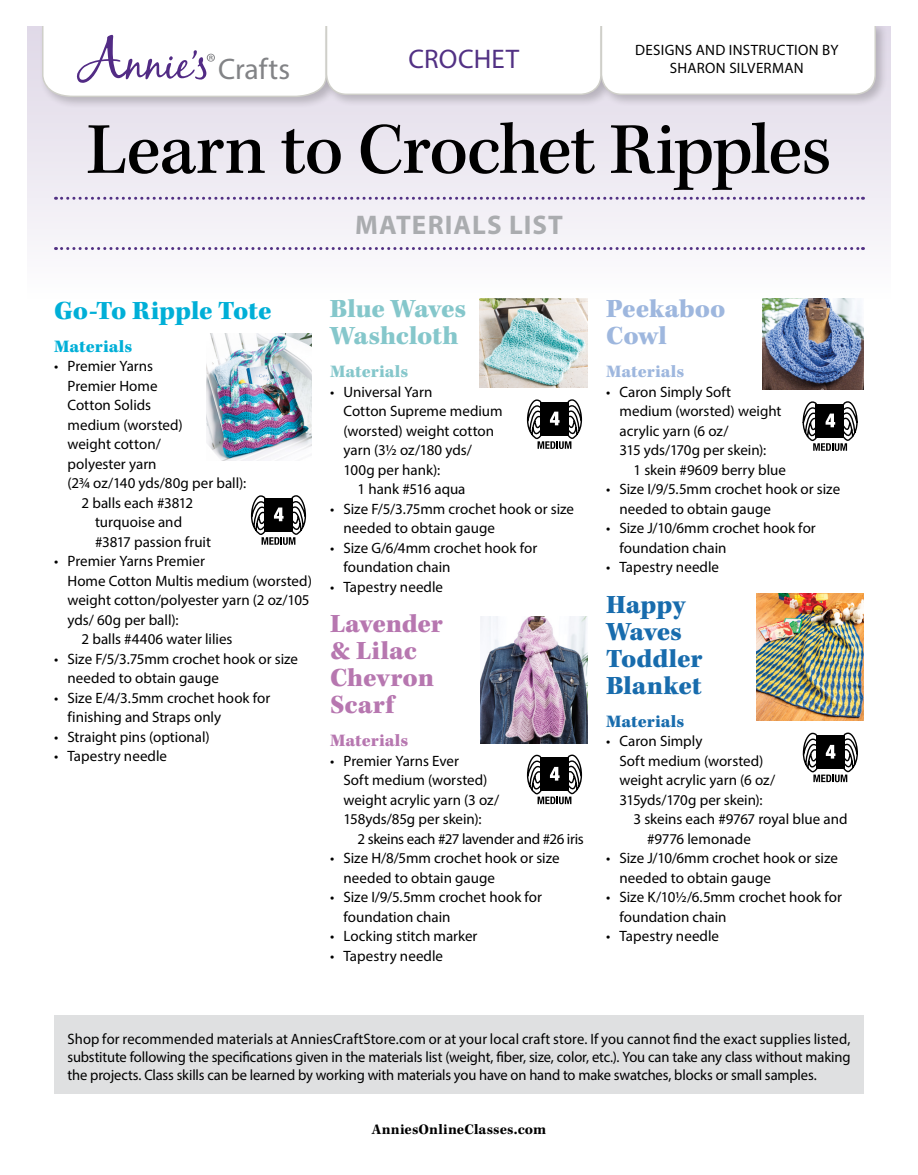
<style>
.page{position:relative;width:918px;height:1175px;background:#fff}
.page>*{position:absolute;margin:0;border:0;box-sizing:border-box;transform-origin:0 0}
.Materials_List_Page{font:500 75px "Kepler Std";letter-spacing:-.025em;color:#000}
.t1{font:29.7px "Myriad Pro";color:#828386}
.Materials_List_Page-2{font:900 27px/27px "Kepler Std";color:#b777b0}
.Materials_List_Page-3{font:900 27px/27px "Kepler Std";letter-spacing:-.005em;color:#186cad}
.Materials_List_Page-4{font:900 27px/27px "Kepler Std";letter-spacing:-.01em;color:#85c7cb}
.Materials_List_Page-5{font:900 27px "Kepler Std";letter-spacing:-.005em;color:#00afd7}
.Materials_List_Page-6{font:700 27px "Myriad Pro";letter-spacing:.04em;color:#aaacaf}
.Materials_List_Page-7{font:900 27px/27px "Kepler Std";color:#9eb7de}
.t2{font:27px "Myriad Pro";letter-spacing:.015em;color:#523184}
.heading_info_materia{font:900 18px "Kepler Std";letter-spacing:.005em;color:#85c7cb}
.heading_info_materia-2{font:900 18px "Kepler Std";letter-spacing:.005em;color:#b777b0}
.heading_info_materia-3{font:900 18px "Kepler Std";letter-spacing:.005em;color:#00afd7}
.heading_info_materia-4{font:900 18px "Kepler Std";letter-spacing:.005em;color:#9eb7de}
.heading_info_materia-5{font:900 18px "Kepler Std";letter-spacing:.005em;color:#186cad}
.article_text{font:15px/19.5px "Myriad Pro";color:#000}
.materials_sub-list{font:15px/19.5px "Myriad Pro";letter-spacing:-.005em;color:#000}
.materials_sub-list-2{font:15px "Myriad Pro";letter-spacing:-.025em;color:#000}
.article_text-2{font:15px "Myriad Pro";letter-spacing:.025em;color:#000}
.pattern_romance{font:700 15px "Kepler Std";letter-spacing:.01em;color:#000}
</style>
<div class="page">
<img style="left:206px;top:334px;width:106px;height:127px">
<img style="left:479px;top:298px;width:109px;height:89px">
<div style="left:27px;top:25px;width:864px;height:273px;background:linear-gradient(to bottom,#ded7e7,#fcfbfd)"></div>
<div style="left:39px;top:21px;width:300px;height:88px;background:#000;opacity:.2"></div>
<div style="left:323px;top:21px;width:291px;height:86px;background:#000;opacity:.2"></div>
<div style="left:598px;top:21px;width:290px;height:86px;background:#000;opacity:.2"></div>
<div style="left:0;top:0;width:918px;height:26px;background:#fff"></div>
<svg style="left:41px;top:26px;width:836px;height:72px"></svg>
<svg style="left:56px;top:197px;width:807px;height:3px;background:#b7a9cb"></svg>
<svg style="left:56px;top:247px;width:807px;height:3px"></svg>
<img style="left:481px;top:617px;width:107px;height:126px">
<img style="left:762px;top:298px;width:102px;height:91px">
<img style="left:757px;top:593px;width:107px;height:127px">
<div style="left:54px;top:1015px;width:810px;height:79px;background:#dfe0e1"></div>
<svg style="left:526px;top:399px;width:57px;height:50px"></svg>
<svg style="left:526px;top:754px;width:57px;height:50px"></svg>
<svg style="left:802px;top:732px;width:56px;height:50px"></svg>
<svg style="left:802px;top:401px;width:56px;height:50px"></svg>
<svg style="left:250px;top:495px;width:57px;height:50px"></svg>
<h2 class="t1" style="left:218px;top:51px;width:74px">Crafts</h2>
<h3 class="t2" style="left:408px;top:43px;width:112px">CROCHET</h3>
<p class="article_text-2" style="left:635px;top:41px;width:205px">DESIGNS AND INSTRUCTION BY</p>
<p class="article_text" style="left:670px;top:58px;width:135px">SHARON SILVERMAN</p>
<p class="Materials_List_Page" style="left:87px;top:107px;width:746px">Learn to Crochet Ripples</p>
<p class="Materials_List_Page-6" style="left:355px;top:207px;width:209px">MATERIALS LIST</p>
<p class="Materials_List_Page-5" style="left:54px;top:295px;width:219px">Go-To Ripple Tote</p>
<p class="heading_info_materia-3" style="left:54px;top:336px;width:80px">Materials</p>
<p class="article_text" style="left:68px;top:356px;width:180px;text-indent:-14px">• Premier Yarns<br>Premier Home<br>Cotton Solids<br>medium (worsted)<br>weight cotton/<br>polyester yarn<br>(23/4 oz/140 yds/80g per ball):</p>
<p class="materials_sub-list" style="left:95px;top:492px;width:118px;text-indent:-14px">2 balls each #3812 turquoise and #3817 passion fruit</p>
<p class="article_text" style="left:68px;top:551px;width:246px;text-indent:-14px">• Premier Yarns Premier<br>Home Cotton Multis medium (worsted) weight cotton/polyester yarn (2 oz/105 yds/ 60g per ball):</p>
<p class="materials_sub-list" style="left:82px;top:629px;width:153px">2 balls #4406 water lilies</p>
<p class="article_text" style="left:68px;top:648px;width:232px;text-indent:-14px">• Size F/5/3.75mm crochet hook or size needed to obtain gauge</p>
<p class="article_text" style="left:68px;top:687px;width:204px;text-indent:-14px">• Size E/4/3.5mm crochet hook for finishing and Straps only</p>
<p class="article_text" style="left:54px;top:726px;width:157px">• Straight pins (optional)</p>
<p class="article_text" style="left:54px;top:746px;width:115px">• Tapestry needle</p>
<p class="Materials_List_Page-4" style="left:330px;top:296px;width:138px">Blue Waves<br>Washcloth</p>
<p class="heading_info_materia" style="left:330px;top:361px;width:80px">Materials</p>
<p class="article_text" style="left:344px;top:381px;width:161px;text-indent:-14px">• Universal Yarn<br>Cotton Supreme medium (worsted) weight cotton yarn (31/2 oz/180 yds/<br>100g per hank):</p>
<p class="materials_sub-list" style="left:358px;top:479px;width:110px">1 hank #516 aqua</p>
<p class="article_text" style="left:344px;top:498px;width:232px;text-indent:-14px">• Size F/5/3.75mm crochet hook or size needed to obtain gauge</p>
<p class="article_text" style="left:344px;top:537px;width:195px;text-indent:-14px">• Size G/6/4mm crochet hook for foundation chain</p>
<p class="article_text" style="left:330px;top:576px;width:115px">• Tapestry needle</p>
<p class="Materials_List_Page-2" style="left:330px;top:611px;width:115px">Lavender &amp; Lilac<br>Chevron<br>Scarf</p>
<p class="heading_info_materia-2" style="left:330px;top:730px;width:80px">Materials</p>
<p class="article_text" style="left:344px;top:750px;width:157px;text-indent:-14px">• Premier Yarns Ever<br>Soft medium (worsted) weight acrylic yarn (3 oz/<br>158yds/85g per skein):</p>
<p class="materials_sub-list-2" style="left:358px;top:829px;width:228px">2 skeins each #27 lavender and #26 iris</p>
<p class="article_text" style="left:344px;top:848px;width:218px;text-indent:-14px">• Size H/8/5mm crochet hook or size needed to obtain gauge</p>
<p class="article_text" style="left:344px;top:887px;width:200px;text-indent:-14px">• Size I/9/5.5mm crochet hook for foundation chain</p>
<p class="article_text" style="left:330px;top:926px;width:149px">• Locking stitch marker</p>
<p class="article_text" style="left:330px;top:945px;width:115px">• Tapestry needle</p>
<p class="Materials_List_Page-7" style="left:606px;top:296px;width:121px">Peekaboo<br>Cowl</p>
<p class="heading_info_materia-4" style="left:606px;top:361px;width:80px">Materials</p>
<p class="article_text" style="left:620px;top:381px;width:164px;text-indent:-14px">• Caron Simply Soft medium (worsted) weight acrylic yarn (6 oz/<br>315 yds/170g per skein):</p>
<p class="materials_sub-list" style="left:634px;top:459px;width:154px">1 skein #9609 berry blue</p>
<p class="article_text" style="left:620px;top:479px;width:222px;text-indent:-14px">• Size I/9/5.5mm crochet hook or size needed to obtain gauge</p>
<p class="article_text" style="left:620px;top:518px;width:198px;text-indent:-14px">• Size J/10/6mm crochet hook for foundation chain</p>
<p class="article_text" style="left:606px;top:557px;width:115px">• Tapestry needle</p>
<p class="Materials_List_Page-3" style="left:606px;top:591px;width:98px">Happy<br>Waves<br>Toddler<br>Blanket</p>
<p class="heading_info_materia-5" style="left:606px;top:711px;width:80px">Materials</p>
<p class="article_text" style="left:620px;top:731px;width:157px;text-indent:-14px">• Caron Simply<br>Soft medium (worsted) weight acrylic yarn (6 oz/<br>315yds/170g per skein):</p>
<p class="materials_sub-list" style="left:647px;top:809px;width:202px;text-indent:-14px">3 skeins each #9767 royal blue and #9776 lemonade</p>
<p class="article_text" style="left:620px;top:848px;width:220px;text-indent:-14px">• Size J/10/6mm crochet hook or size needed to obtain gauge</p>
<p class="article_text" style="left:620px;top:887px;width:224px;text-indent:-14px">• Size K/101/2/6.5mm crochet hook for foundation chain</p>
<p class="article_text" style="left:606px;top:926px;width:115px">• Tapestry needle</p>
<p class="article_text" style="left:68px;top:1030px;width:785px;line-height:18px;text-align:justify">Shop for recommended materials at AnniesCraftStore.com or at your local craft store. If you cannot find the exact supplies listed, substitute following the specifications given in the materials list (weight, fiber, size, color, etc.). You can take any class without making the projects. Class skills can be learned by working with materials you have on hand to make swatches, blocks or small samples.</p>
<p class="pattern_romance" style="left:372px;top:1121px;width:176px">AnniesOnlineClasses.com</p>
</div>
